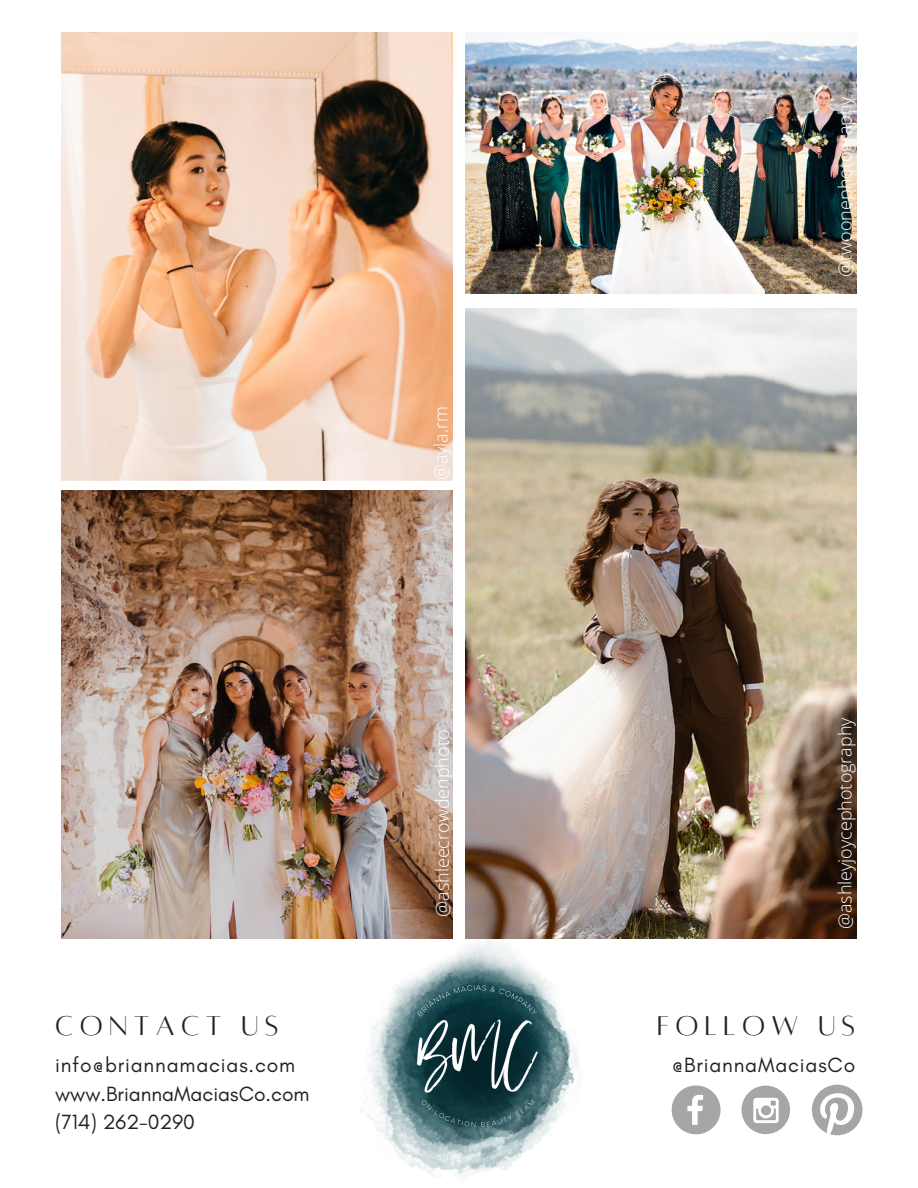
<style>
.page{position:relative;width:918px;height:1188px;background:#fff}
.page>*{position:absolute;margin:0;border:0;box-sizing:border-box;transform-origin:0 0}
.t1{font:30px "Alta regular";letter-spacing:.21em;color:#222}
.t2{font:21px "Glacial Indifference";letter-spacing:.04em;color:#222}
.t3{font:21px "Glacial Indifference";color:#222}
.t4{font:300 18px "Open Sans";color:#fff}
</style>
<div class="page">
<img style="left:61px;top:32px;width:392px;height:448px">
<svg style="left:672px;top:1085px;width:49px;height:49px"></svg>
<div style="left:742px;top:1086px;width:48px;height:48px;background:#a6a6a6;border-radius:50%"></div>
<svg style="left:753px;top:1098px;width:26px;height:25px"></svg>
<img style="left:348px;top:938px;width:231px;height:240px">
<svg style="left:812px;top:1085px;width:50px;height:50px"></svg>
<img style="left:61px;top:490px;width:392px;height:448px">
<img style="left:465px;top:32px;width:392px;height:261px">
<img style="left:465px;top:309px;width:392px;height:630px">
<p class="t1" style="left:55px;top:1011px;width:225px">CONTACT US</p>
<p class="t2" style="left:55px;top:1052px;width:242px">info@briannamacias.com</p>
<p class="t3" style="left:55px;top:1081px;width:256px">www.BriannaMaciasCo.com</p>
<p class="t3" style="left:55px;top:1109px;width:141px">(714) 262-0290</p>
<p class="t4" style="left:428px;top:480px;width:76px;rotate:-90deg">@ayla.rm</p>
<p class="t4" style="left:430px;top:917px;width:188px;rotate:-90deg">@ashleecrowdenphoto</p>
<p class="t4" style="left:832px;top:277px;width:182px;rotate:-90deg">@twoonephotography</p>
<p class="t4" style="left:832px;top:929px;width:213px;rotate:-90deg">@ashleyjoycephotography</p>
<p class="t1" style="left:657px;top:1011px;width:200px">FOLLOW US</p>
<p class="t2" style="left:672px;top:1052px;width:185px">@BriannaMaciasCo</p>
</div>
